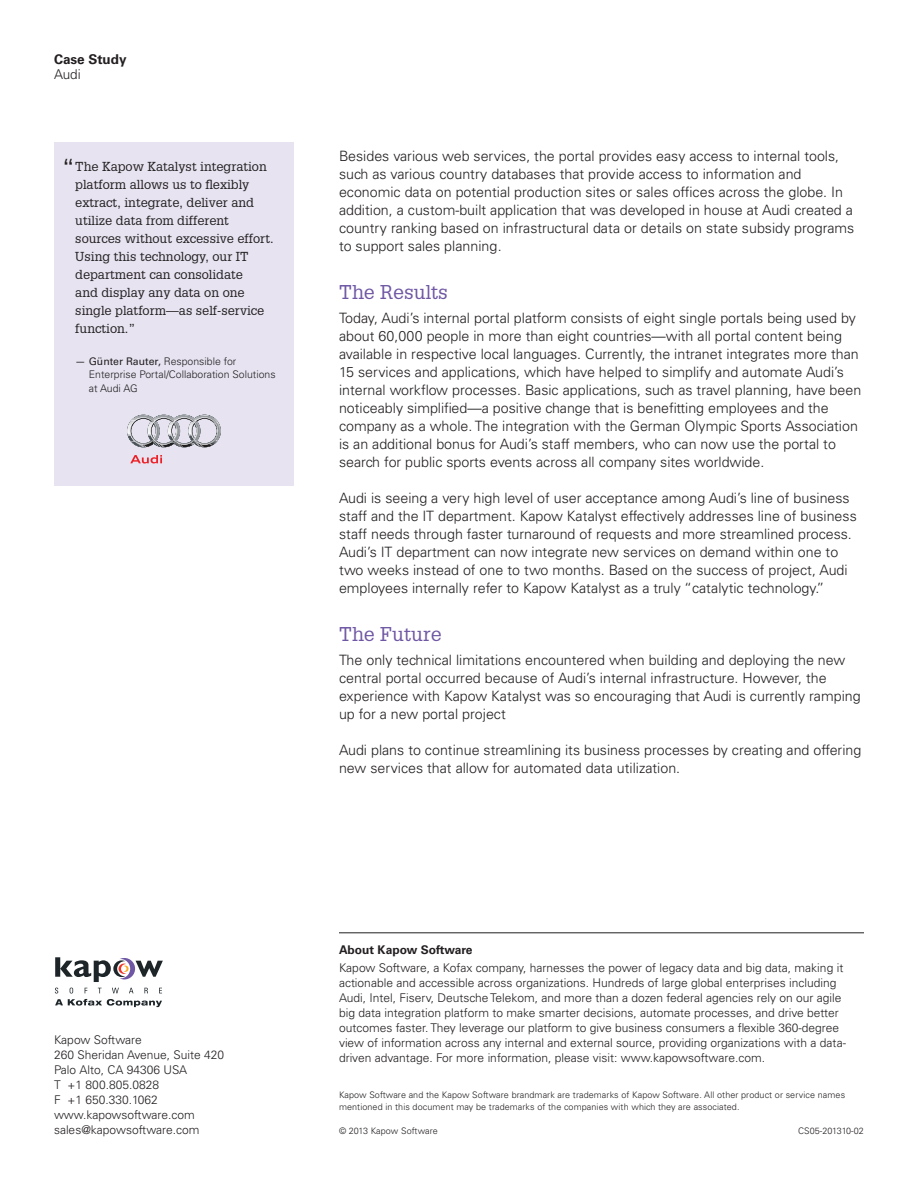
<style>
.page{position:relative;width:918px;height:1188px;background:#fff}
.page>*{position:absolute;margin:0;border:0;box-sizing:border-box;transform-origin:0 0}
.Head_1_-_PUR{font:19.5px "Glypha LT Std";color:#6f57a4}
.Body{font:300 14.25px/18px "Univers LT Std";color:#231f20}
.Running_Header_-_Bro{font:700 13.5px "Univers LT Std";color:#231f20}
.Running_Header_-_Bro-2{font:300 13.5px "Univers LT Std";color:#231f20}
.Sidebar_-_Call_Out_B{font:12.75px/18px "Glypha LT Std";color:#231f20}
.Boilerplate{font:300 12px/15px "Univers LT Std";color:#231f20}
.Sign-off_-_Address{font:300 12px "Univers LT Std";color:#231f20}
.Sign-off_Phone_Numbe{font:300 12px "Univers LT Std";color:#231f20}
.Boilerplate_Head{font:700 12px "Univers LT Std";color:#231f20}
.Sidebar_-_Call_Out_B-2{font:300 10.5px/13.5px "Univers LT Std";color:#231f20}
.Copyright___Legal{font:300 9px/12px "Univers LT Std";letter-spacing:.01em;color:#231f20}
.s1{font-size:24px}
.s2{font-weight:400}
</style>
<div class="page">
<div style="left:54px;top:142px;width:240px;height:344px;background:#e7e3f1"></div>
<svg style="left:127px;top:415px;width:94px;height:32px"></svg>
<svg style="left:130px;top:455px;width:32px;height:9px"></svg>
<svg style="left:55px;top:957px;width:108px;height:25px"></svg>
<svg style="left:55px;top:988px;width:107px;height:19px"></svg>
<hr style="left:339px;top:933px;width:525px;height:1px;background:#231f20">
<p class="Running_Header_-_Bro" style="left:54px;top:51px;width:74px">Case Study</p>
<p class="Running_Header_-_Bro-2" style="left:54px;top:66px;width:28px">Audi</p>
<p class="Sidebar_-_Call_Out_B" style="left:75px;top:157px;width:200px;text-indent:-14px"><span class="s1">“</span>The Kapow Katalyst integration platform allows us to flexibly extract, integrate, deliver and utilize data from different sources without excessive effort.<br>Using this technology, our IT department can consolidate<br>and display any data on one single platform—as self-service function.”</p>
<p class="Sidebar_-_Call_Out_B-2" style="left:89px;top:354px;width:188px;text-indent:-14px"><span class="s2">— Günter Rauter,</span> Responsible for<br>Enterprise Portal/Collaboration Solutions at Audi AG</p>
<p class="Body" style="left:339px;top:147px;width:517px">Besides various web services, the portal provides easy access to internal tools, such as various country databases that provide access to information and economic data on potential production sites or sales offices across the globe. In addition, a custom-built application that was developed in house at Audi created a country ranking based on infrastructural data or details on state subsidy programs to support sales planning.</p>
<p class="Head_1_-_PUR" style="left:339px;top:281px;width:111px">The Results</p>
<p class="Body" style="left:339px;top:309px;width:524px">Today, Audi’s internal portal platform consists of eight single portals being used by about 60,000 people in more than eight countries—with all portal content being available in respective local languages. Currently, the intranet integrates more than 15 services and applications, which have helped to simplify and automate Audi’s internal workflow processes. Basic applications, such as travel planning, have been noticeably simplified—a positive change that is benefitting employees and the company as a whole. The integration with the German Olympic Sports Association is an additional bonus for Audi’s staff members, who can now use the portal to search for public sports events across all company sites worldwide.</p>
<p class="Body" style="left:339px;top:489px;width:519px">Audi is seeing a very high level of user acceptance among Audi’s line of business staff and the IT department. Kapow Katalyst effectively addresses line of business staff needs through faster turnaround of requests and more streamlined process.<br>Audi’s IT department can now integrate new services on demand within one to two weeks instead of one to two months. Based on the success of project, Audi employees internally refer to Kapow Katalyst as a truly “catalytic technology.”</p>
<p class="Head_1_-_PUR" style="left:339px;top:623px;width:104px">The Future</p>
<p class="Body" style="left:339px;top:651px;width:523px">The only technical limitations encountered when building and deploying the new central portal occurred because of Audi’s internal infrastructure. However, the experience with Kapow Katalyst was so encouraging that Audi is currently ramping up for a new portal project</p>
<p class="Body" style="left:339px;top:741px;width:524px">Audi plans to continue streamlining its business processes by creating and offering new services that allow for automated data utilization.</p>
<p class="Sign-off_-_Address" style="left:54px;top:1033px;width:89px">Kapow Software</p>
<p class="Sign-off_-_Address" style="left:54px;top:1048px;width:172px">260 Sheridan Avenue, Suite 420</p>
<p class="Sign-off_-_Address" style="left:54px;top:1063px;width:135px">Palo Alto, CA 94306 USA</p>
<p class="Sign-off_Phone_Numbe" style="left:54px;top:1078px;width:107px">T +1 800.805.0828</p>
<p class="Sign-off_Phone_Numbe" style="left:54px;top:1093px;width:105px">F +1 650.330.1062</p>
<p class="Sign-off_-_Address" style="left:54px;top:1108px;width:142px">www.kapowsoftware.com</p>
<p class="Sign-off_-_Address" style="left:54px;top:1123px;width:147px">sales@kapowsoftware.com</p>
<p class="Boilerplate_Head" style="left:339px;top:943px;width:135px">About Kapow Software</p>
<p class="Boilerplate" style="left:339px;top:960px;width:509px">Kapow Software, a Kofax company, harnesses the power of legacy data and big data, making it actionable and accessible across organizations. Hundreds of large global enterprises including Audi, Intel, Fiserv, Deutsche Telekom, and more than a dozen federal agencies rely on our agile big data integration platform to make smarter decisions, automate processes, and drive better outcomes faster. They leverage our platform to give business consumers a flexible 360-degree view of information across any internal and external source, providing organizations with a data&shy;driven advantage. For more information, please visit: www.kapowsoftware.com.</p>
<p class="Copyright___Legal" style="left:339px;top:1089px;width:508px">Kapow Software and the Kapow Software brandmark are trademarks of Kapow Software. All other product or service names mentioned in this document may be trademarks of the companies with which they are associated.</p>
<p class="Copyright___Legal" style="left:339px;top:1125px;width:100px">© 2013 Kapow Software</p>
<p class="Copyright___Legal" style="left:798px;top:1125px;width:67px">CS05-201310-02</p>
</div>
